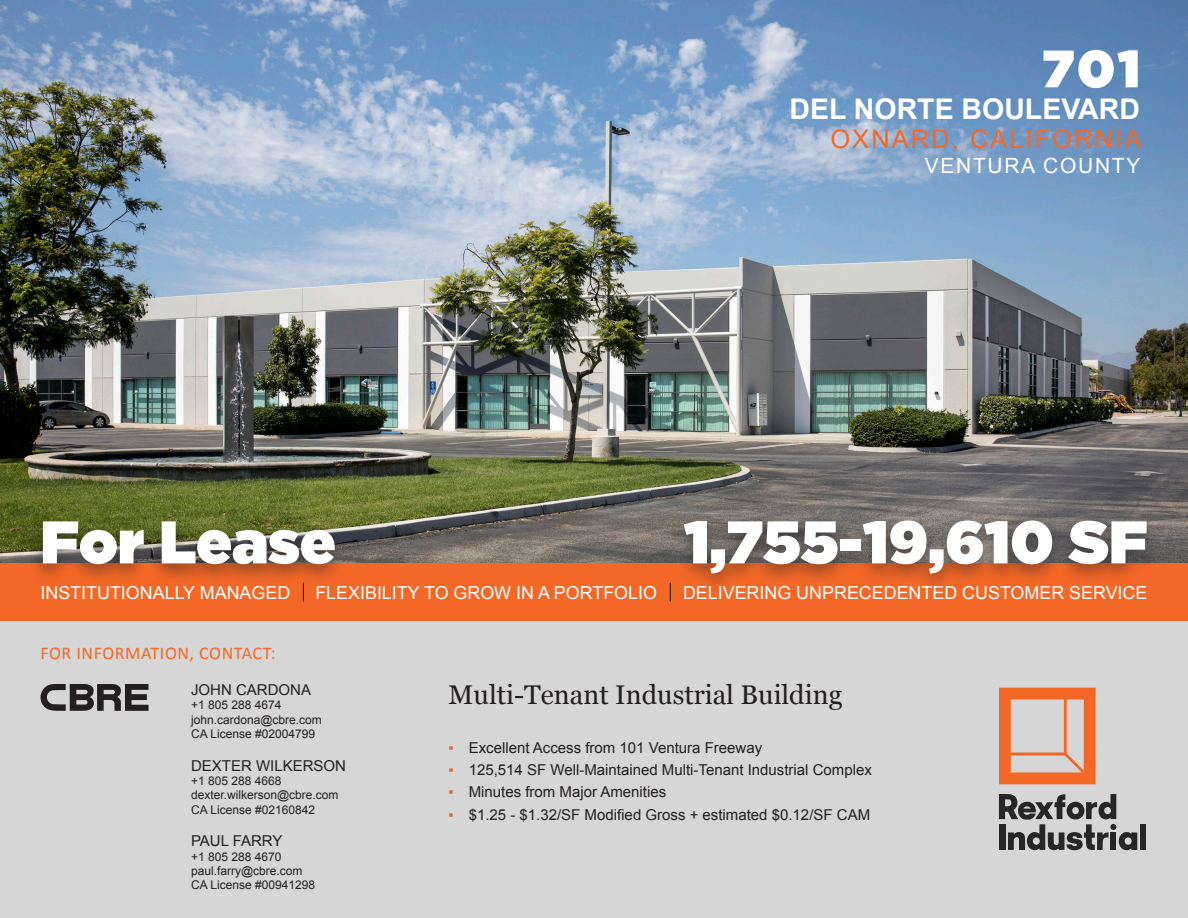
<style>
.page{position:relative;width:1188px;height:918px;background:#fff}
.page>*{position:absolute;margin:0;border:0;box-sizing:border-box;transform-origin:0 0}
.t1{font:60px "Gotham Ultra";color:#fff}
.t2{font:52.5px "Gotham Ultra";color:#fff}
.t3{font:700 28.5px "Arial";color:#fff}
.t4{font:27px "Georgia";color:#231f20}
.t5{font:25.5px "Arial";letter-spacing:.08em;color:#f36827}
.t6{font:21px "Arial";letter-spacing:.08em;color:#fff}
.t7{font:18px "Calibri";letter-spacing:.03em;color:#f36827}
.t8{font:17.85px "Arial";color:#fff}
.t9{font:15px "Arial";color:#231f20}
.t10{font:12px "Arial";color:#231f20}
.s1{color:#d7692d}
</style>
<div class="page">
<div style="left:0;top:622px;width:1188px;height:296px;background:#d6d6d6"></div>
<img style="left:0;top:0;width:1188px;height:563px">
<svg style="left:999px;top:688px;width:97px;height:96px"></svg>
<div style="left:1140px;top:824px;width:6px;height:26px;background:#262626"></div>
<svg style="left:999px;top:794px;width:138px;height:57px"></svg>
<div style="left:0;top:563px;width:1188px;height:58px;background:#f36827"></div>
<svg style="left:41px;top:684px;width:107px;height:27px"></svg>
<div style="left:28px;top:513px;width:322px;height:72px;background:#231f20;opacity:.5"></div>
<div style="left:670px;top:513px;width:491px;height:82px;background:#231f20;opacity:.5"></div>
<svg style="left:303px;top:583px;width:1px;height:19px"></svg>
<svg style="left:670px;top:583px;width:1px;height:19px"></svg>
<p class="t2" style="left:1042px;top:38px;width:99px">701</p>
<p class="t3" style="left:790px;top:89px;width:352px">DEL NORTE BOULEVARD</p>
<p class="t5" style="left:830px;top:123px;width:312px">OXNARD, CALIFORNIA</p>
<p class="t6" style="left:925px;top:152px;width:217px">VENTURA COUNTY</p>
<p class="t1" style="left:40px;top:507px;width:297px">For Lease</p>
<p class="t1" style="left:684px;top:507px;width:465px">1,755-19,610 SF</p>
<p class="t8" style="left:40px;top:581px;width:251px">INSTITUTIONALLY MANAGED</p>
<p class="t8" style="left:315px;top:581px;width:343px">FLEXIBILITY TO GROW IN A PORTFOLIO</p>
<p class="t8" style="left:683px;top:581px;width:466px">DELIVERING UNPRECEDENTED CUSTOMER SERVICE</p>
<p class="t7" style="left:40px;top:641px;width:237px">FOR INFORMATION, CONTACT:</p>
<p class="t9" style="left:191px;top:680px;width:122px">JOHN CARDONA</p>
<p class="t10" style="left:191px;top:697px;width:92px">+1 805 288 4674</p>
<p class="t10" style="left:191px;top:712px;width:132px">john.cardona@cbre.com</p>
<p class="t10" style="left:191px;top:726px;width:126px">CA License #02004799</p>
<p class="t9" style="left:191px;top:755px;width:157px">DEXTER WILKERSON</p>
<p class="t10" style="left:191px;top:773px;width:92px">+1 805 288 4668</p>
<p class="t10" style="left:191px;top:787px;width:149px">dexter.wilkerson@cbre.com</p>
<p class="t10" style="left:191px;top:802px;width:126px">CA License #02160842</p>
<p class="t9" style="left:191px;top:831px;width:93px">PAUL FARRY</p>
<p class="t10" style="left:191px;top:848px;width:92px">+1 805 288 4670</p>
<p class="t10" style="left:191px;top:863px;width:113px">paul.farry@cbre.com</p>
<p class="t10" style="left:191px;top:877px;width:126px">CA License #00941298</p>
<p class="t4" style="left:448px;top:675px;width:395px">Multi-Tenant Industrial Building</p>
<p class="t9" style="left:448px;top:738px;width:315px"><span class="s1">▪</span> Excellent Access from 101 Ventura Freeway</p>
<p class="t9" style="left:448px;top:760px;width:425px"><span class="s1">▪</span> 125,514 SF Well-Maintained Multi-Tenant Industrial Complex</p>
<p class="t9" style="left:448px;top:782px;width:219px"><span class="s1">▪</span> Minutes from Major Amenities</p>
<p class="t9" style="left:448px;top:805px;width:423px"><span class="s1">▪</span> $1.25 - $1.32/SF Modified Gross + estimated $0.12/SF CAM</p>
</div>
